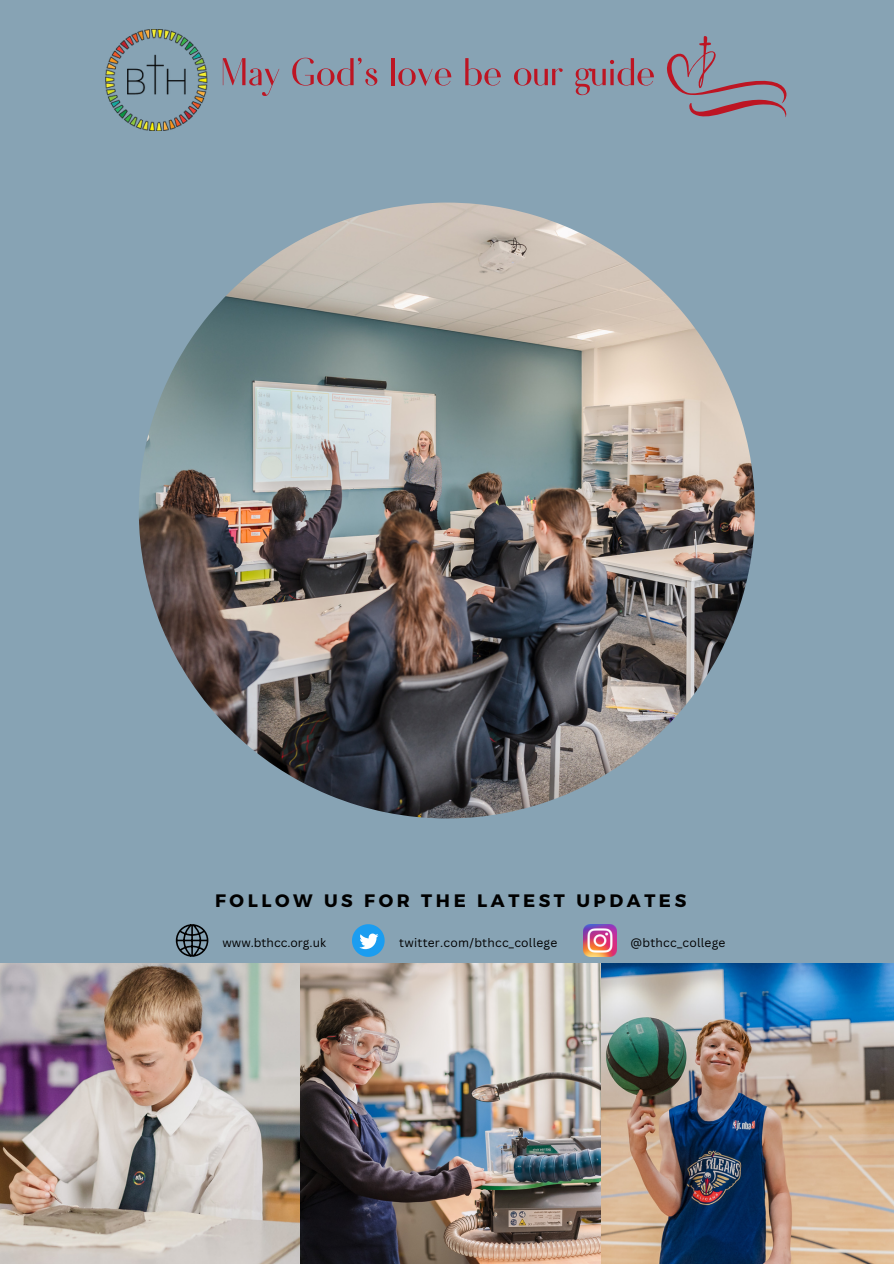
<style>
.page{position:relative;width:894px;height:1264px;background:#fff}
.page>*{position:absolute;margin:0;border:0;box-sizing:border-box;transform-origin:0 0}
.t1{font:51.75px "Fiona";color:#bd1523}
.t2{font:700 18px "Montserrat";letter-spacing:.2em;color:#000}
.t3{font:12px "Canva Sans";letter-spacing:.02em;color:#000}
.t4{font:12px "Canva Sans";color:#000}
</style>
<div class="page">
<div style="left:0;top:0;width:893px;height:1263px;background:#87a3b4"></div>
<img style="left:139px;top:202px;width:615px;height:616px">
<img style="left:0;top:963px;width:597px;height:300px">
<img style="left:597px;top:963px;width:296px;height:300px">
<img style="left:105px;top:29px;width:103px;height:102px">
<svg style="left:176px;top:924px;width:32px;height:32px"></svg>
<svg style="left:352px;top:924px;width:32px;height:32px"></svg>
<img style="left:583px;top:924px;width:33px;height:32px">
<svg style="left:667px;top:36px;width:120px;height:81px"></svg>
<p class="t1" style="left:221px;top:44px;width:436px">May God’s love be our guide</p>
<p class="t2" style="left:215px;top:888px;width:472px">FOLLOW US FOR THE LATEST UPDATES</p>
<p class="t4" style="left:222px;top:934px;width:105px">www.bthcc.org.uk</p>
<p class="t3" style="left:399px;top:934px;width:159px">twitter.com/bthcc_college</p>
<p class="t3" style="left:630px;top:934px;width:96px">@bthcc_college</p>
</div>
